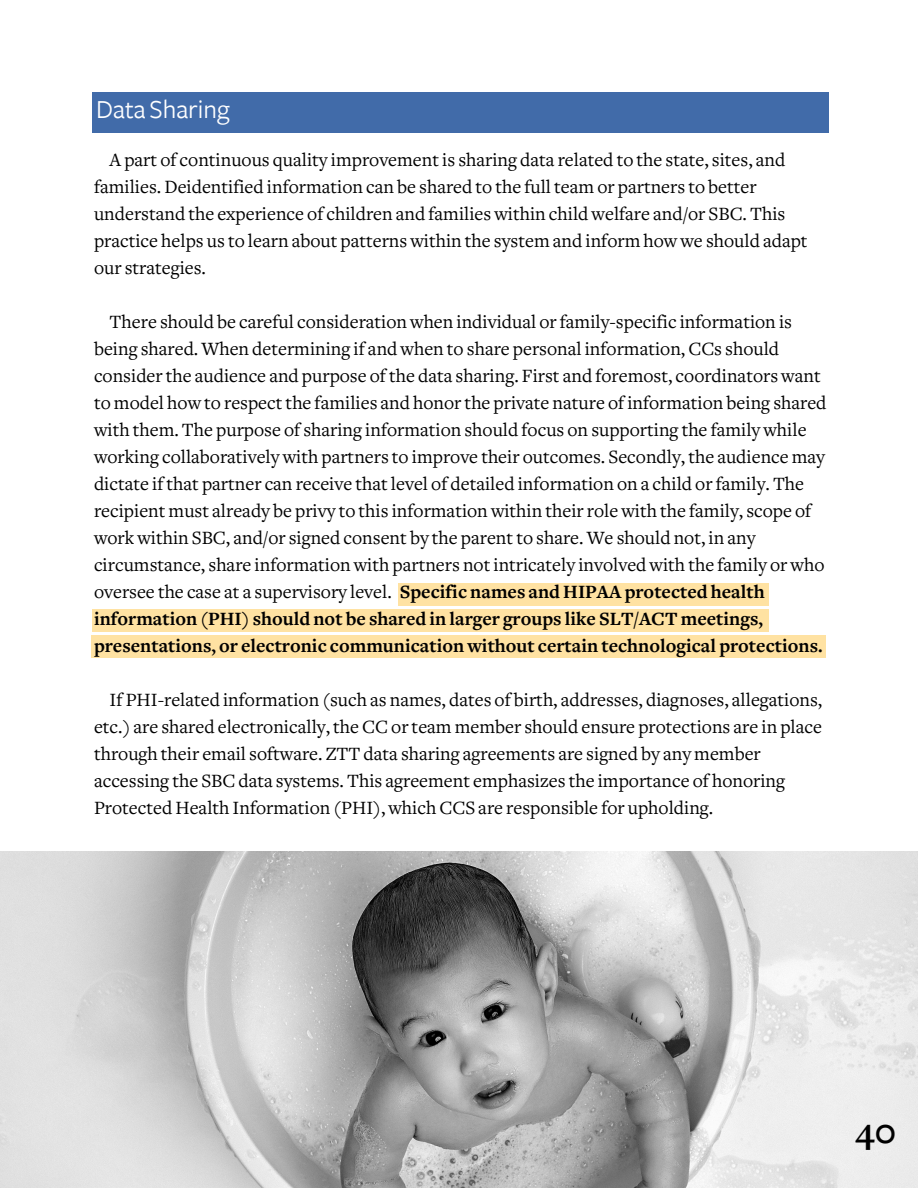
<style>
.page{position:relative;width:918px;height:1188px;background:#fff}
.page>*{position:absolute;margin:0;border:0;box-sizing:border-box;transform-origin:0 0}
.t1{font:700 37.5px "Freight Text";color:#000}
.t2{font:27px "Freight Sans";color:#fff}
.t3{font:19.5px/27px "Freight Text";color:#000}
.t4{font:700 19.5px/27px "Freight Text";color:#000}
.s1{font-weight:700}
</style>
<div class="page">
<div style="left:92px;top:92px;width:736px;height:40px;background:#416ba9"></div>
<div style="left:398px;top:583px;width:370px;height:23px;background:#ffe2a2"></div>
<div style="left:92px;top:609px;width:676px;height:22px;background:#ffe2a2"></div>
<div style="left:92px;top:635px;width:734px;height:23px;background:#ffe2a2"></div>
<img style="left:0;top:851px;width:918px;height:337px">
<p class="t2" style="left:96px;top:96px;width:135px">Data Sharing</p>
<h1 class="t3" style="left:94px;top:148px;width:715px;text-indent:16px">A part of continuous quality improvement is sharing data related to the state, sites, and families. Deidentified information can be shared to the full team or partners to better understand the experience of children and families within child welfare and/or SBC. This practice helps us to learn about patterns within the system and inform how we should adapt our strategies.</h1>
<p class="t3" style="left:94px;top:310px;width:734px;text-indent:16px">There should be careful consideration when individual or family-specific information is being shared. When determining if and when to share personal information, CCs should consider the audience and purpose of the data sharing. First and foremost, coordinators want to model how to respect the families and honor the private nature of information being shared with them. The purpose of sharing information should focus on supporting the family while working collaboratively with partners to improve their outcomes. Secondly, the audience may dictate if that partner can receive that level of detailed information on a child or family. The recipient must already be privy to this information within their role with the family, scope of work within SBC, and/or signed consent by the parent to share. We should not, in any circumstance, share information with partners not intricately involved with the family or who oversee the case at a supervisory level. <span class="s1">Specific names and HIPAA protected health</span></p>
<p class="t4" style="left:94px;top:607px;width:730px">information (PHI) should not be shared in larger groups like SLT/ACT meetings, presentations, or electronic communication without certain technological protections.</p>
<p class="t3" style="left:94px;top:688px;width:730px;text-indent:16px">If PHI-related information (such as names, dates of birth, addresses, diagnoses, allegations, etc.) are shared electronically, the CC or team member should ensure protections are in place through their email software. ZTT data sharing agreements are signed by any member accessing the SBC data systems. This agreement emphasizes the importance of honoring Protected Health Information (PHI), which CCS are responsible for upholding.</p>
<p class="t1" style="left:855px;top:1116px;width:42px">40</p>
</div>
